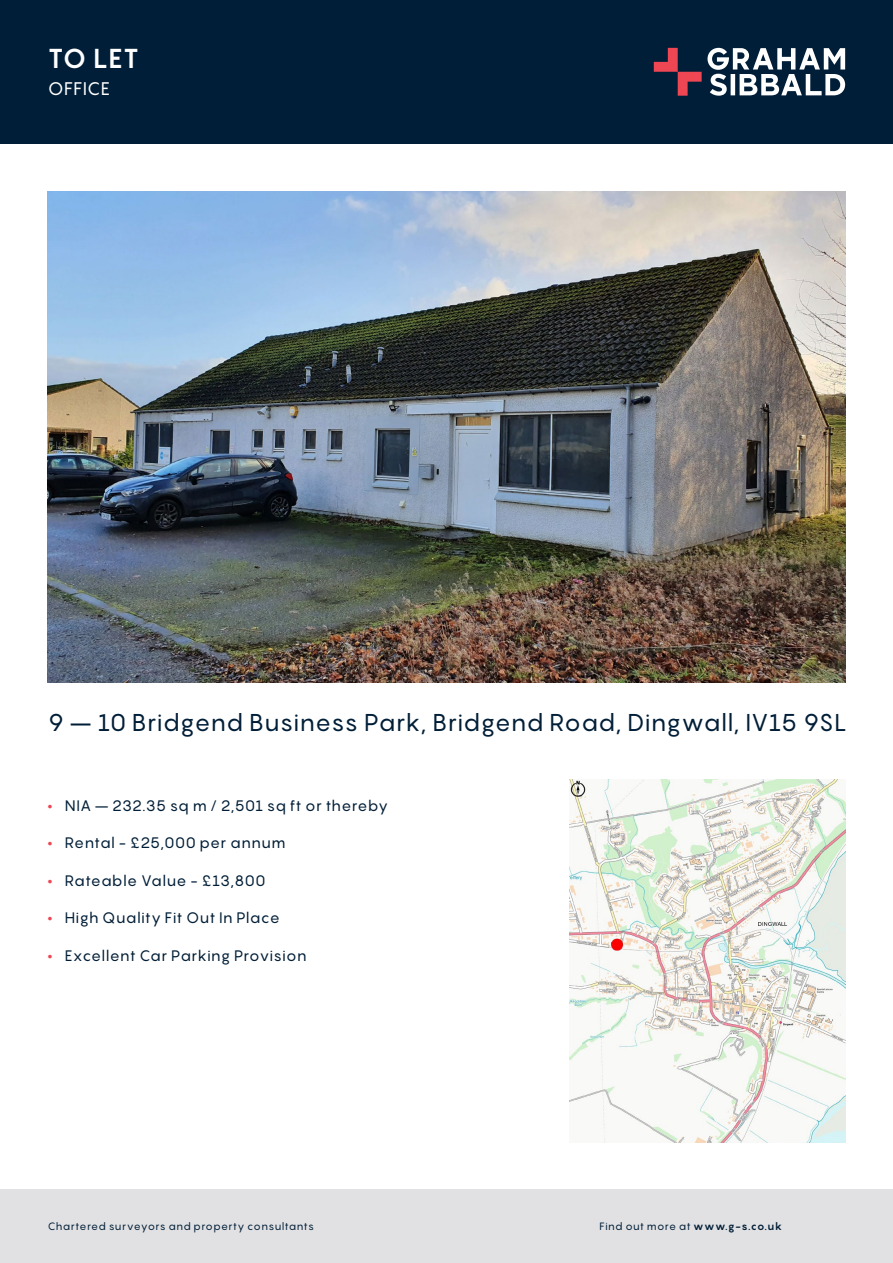
<style>
.page{position:relative;width:893px;height:1263px;background:#fff}
.page>*{position:absolute;margin:0;border:0;box-sizing:border-box;transform-origin:0 0}
._1_TL_FS{font:700 27px "Pangram";color:#fff}
._3_address{font:24px "Pangram";letter-spacing:.015em;color:#001e37}
._2_prop_type{font:18px "Pangram";letter-spacing:.025em;color:#fff}
._5_bullets{font:15px "Pangram";letter-spacing:.025em;color:#001e37}
.t1{font:10.5px "Pangram";letter-spacing:.04em;color:#001e37}
.s1{font-weight:900;color:#ef4654}
.s2{font-weight:700}
</style>
<div class="page">
<div style="left:0;top:1189px;width:893px;height:74px;background:#e1e1e3"></div>
<div style="left:0;top:0;width:893px;height:144px;background:#001e37"></div>
<svg style="left:654px;top:48px;width:191px;height:48px"></svg>
<img style="left:48px;top:191px;width:797px;height:491px">
<img style="left:570px;top:779px;width:275px;height:363px">
<p class="_1_TL_FS" style="left:48px;top:41px;width:92px">TO LET</p>
<p class="_2_prop_type" style="left:48px;top:77px;width:64px">OFFICE</p>
<p class="_3_address" style="left:48px;top:707px;width:801px">9 – 10 Bridgend Business Park, Bridgend Road, Dingwall, IV15 9SL</p>
<p class="_5_bullets" style="left:48px;top:796px;width:342px"><span class="s1">•</span> NIA – 232.35 sq m / 2,501 sq ft or thereby</p>
<p class="_5_bullets" style="left:48px;top:833px;width:239px"><span class="s1">•</span> Rental - £25,000 per annum</p>
<p class="_5_bullets" style="left:48px;top:871px;width:219px"><span class="s1">•</span> Rateable Value - £13,800</p>
<p class="_5_bullets" style="left:48px;top:908px;width:233px"><span class="s1">•</span> High Quality Fit Out In Place</p>
<p class="_5_bullets" style="left:48px;top:946px;width:260px"><span class="s1">•</span> Excellent Car Parking Provision</p>
<p class="t1" style="left:48px;top:1220px;width:268px">Chartered surveyors and property consultants</p>
<p class="t1" style="left:600px;top:1220px;width:184px">Find out more at <span class="s2">www.g-s.co.uk</span></p>
</div>
